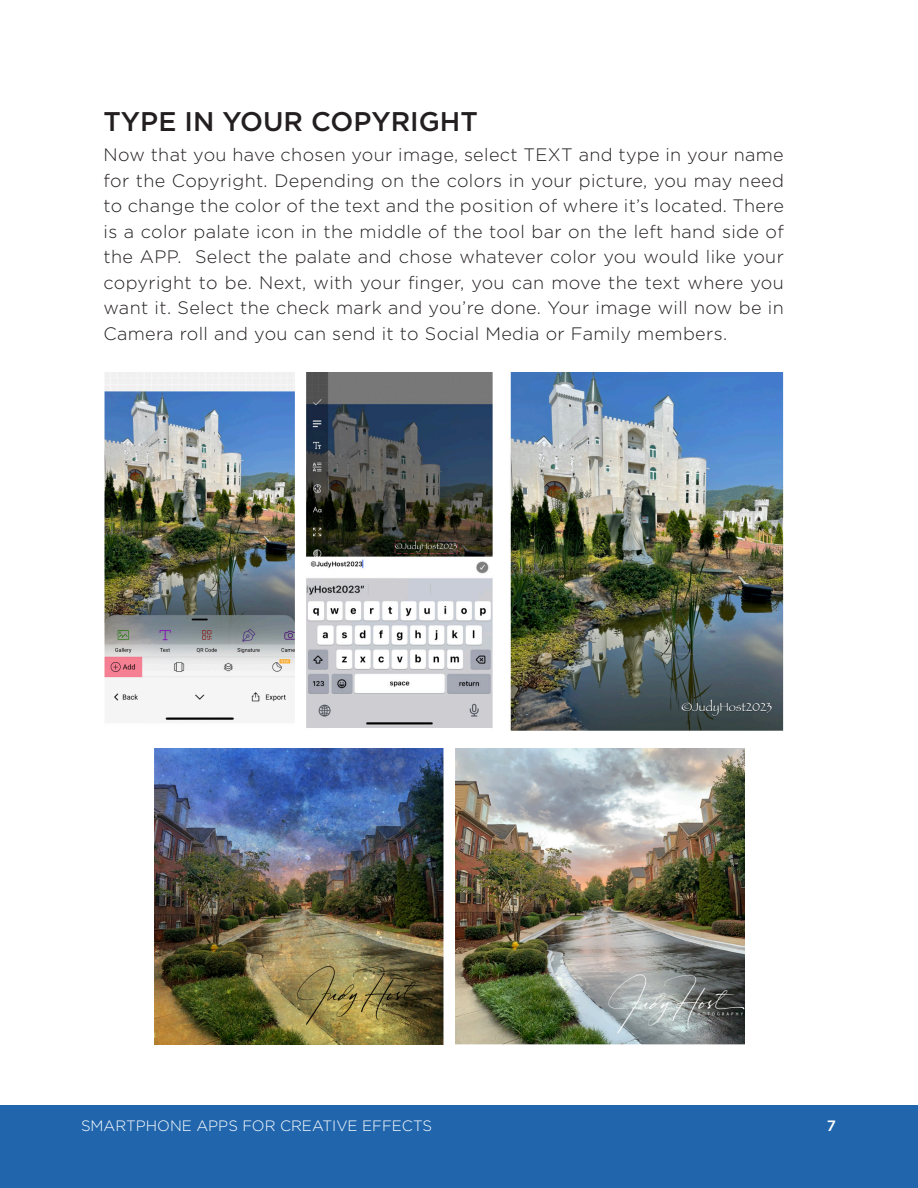
<style>
.page{position:relative;width:918px;height:1188px;background:#fff}
.page>*{position:absolute;margin:0;border:0;box-sizing:border-box;transform-origin:0 0}
.Secondary_Heading{font:500 27px "Gotham";color:#231f20}
.Body_text{font:300 18px/25.5px "Gotham";letter-spacing:.02em;color:#231f20;text-align:justify}
.t1{font:300 15px "Gotham";color:#fff}
.t2{font:500 15px "Gotham";color:#fff}
</style>
<div class="page">
<div style="left:0;top:1105px;width:918px;height:83px;background:#2166ad"></div>
<img style="left:306px;top:372px;width:186px;height:356px">
<img style="left:104px;top:372px;width:191px;height:348px">
<img style="left:510px;top:372px;width:274px;height:359px">
<img style="left:455px;top:749px;width:290px;height:296px">
<img style="left:155px;top:749px;width:289px;height:296px">
<p class="Secondary_Heading" style="left:104px;top:104px;width:376px">TYPE IN YOUR COPYRIGHT</p>
<p class="Body_text" style="left:104px;top:142px;width:682px">Now that you have chosen your image, select TEXT and type in your name for the Copyright. Depending on the colors in your picture, you may need to change the color of the text and the position of where it’s located. There is a color palate icon in the middle of the tool bar on the left hand side of the APP. Select the palate and chose whatever color you would like your copyright to be. Next, with your finger, you can move the text where you want it. Select the check mark and you’re done. Your image will now be in Camera roll and you can send it to Social Media or Family members.</p>
<p class="t1" style="left:81px;top:1117px;width:353px">SMARTPHONE APPS FOR CREATIVE EFFECTS</p>
<p class="t2" style="left:827px;top:1116px;width:11px">7</p>
</div>
